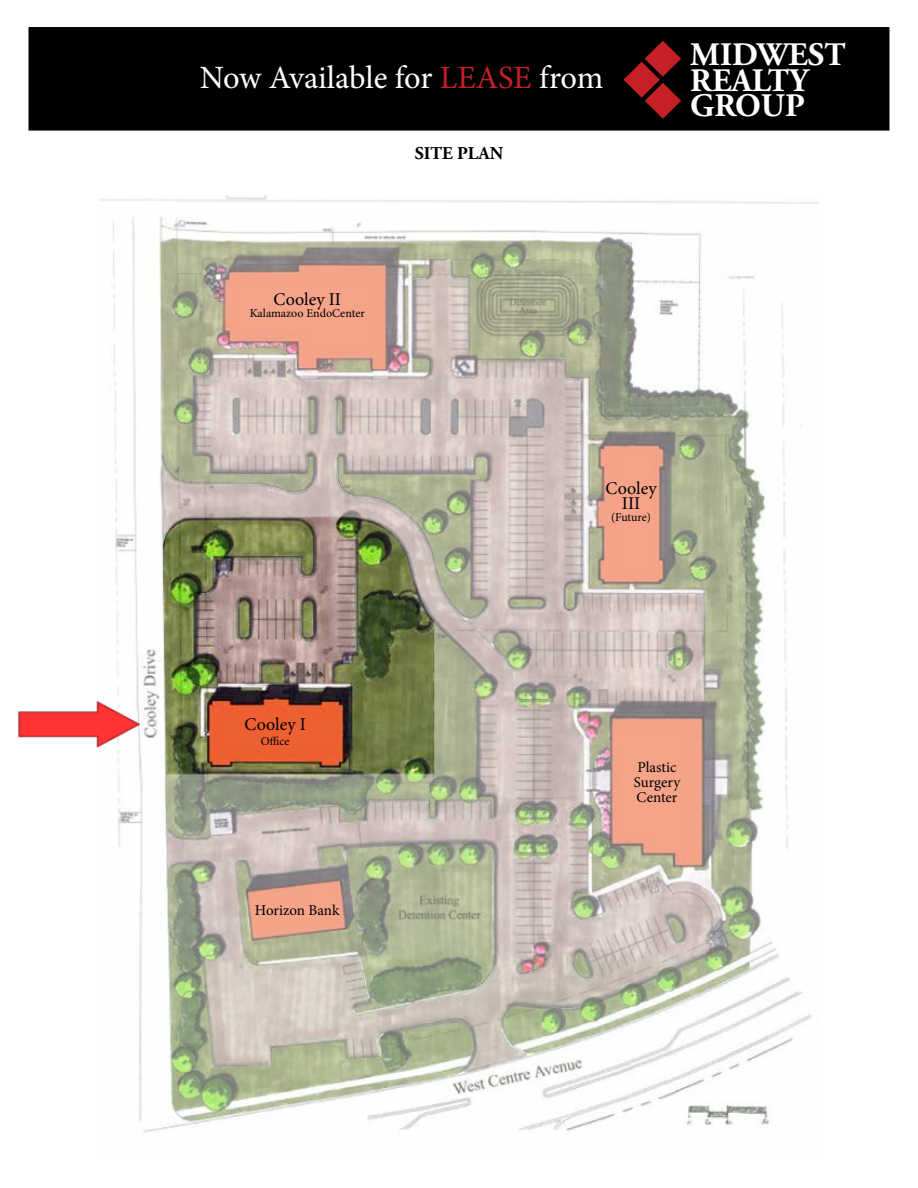
<style>
.page{position:relative;width:918px;height:1188px;background:#fff}
.page>*{position:absolute;margin:0;border:0;box-sizing:border-box;transform-origin:0 0}
.t1{font:700 32.85px/25.7px "Adobe Garamond Pro";color:#fff}
.t2{font:32.55px "Minion Pro";letter-spacing:-.005em;color:#fff}
.t3{font:18px/15px "Minion Pro";letter-spacing:.01em;color:#000;text-align:center}
.t4{font:700 18px "Adobe Garamond Pro";color:#000}
.t5{font:15px/15px "Minion Pro";color:#000}
.t6{font:12px "Minion Pro";color:#000}
.s1{color:#c52026}
</style>
<div class="page">
<div style="left:28px;top:27px;width:862px;height:104px;background:#000;border:2px solid #000"></div>
<svg style="left:623px;top:41px;width:58px;height:78px"></svg>
<img style="left:100px;top:196px;width:718px;height:937px">
<img style="left:18px;top:700px;width:123px;height:48px">
<h2 class="t2" style="left:200px;top:56px;width:405px">Now Available for <span class="s1">LEASE</span> from</h2>
<h3 class="t4" style="left:415px;top:143px;width:90px">SITE PLAN</h3>
<h3 class="t3" style="left:274px;top:292px;width:69px">Cooley II</h3>
<p class="t6" style="left:250px;top:305px;width:117px">Kalamazoo EndoCenter</p>
<h1 class="t1" style="left:690px;top:42px;width:157px">MIDWEST<br>REALTY<br>GROUP</h1>
<h3 class="t3" style="left:605px;top:481px;width:53px">Cooley<br>III</h3>
<p class="t6" style="left:611px;top:509px;width:41px">(Future)</p>
<h3 class="t3" style="left:245px;top:717px;width:63px">Cooley I</h3>
<p class="t6" style="left:261px;top:733px;width:30px">Office</p>
<p class="t5" style="left:255px;top:903px;width:86px">Horizon Bank</p>
<p class="t5" style="left:634px;top:759px;width:48px">Plastic<br>Surgery<br>Center</p>
</div>
